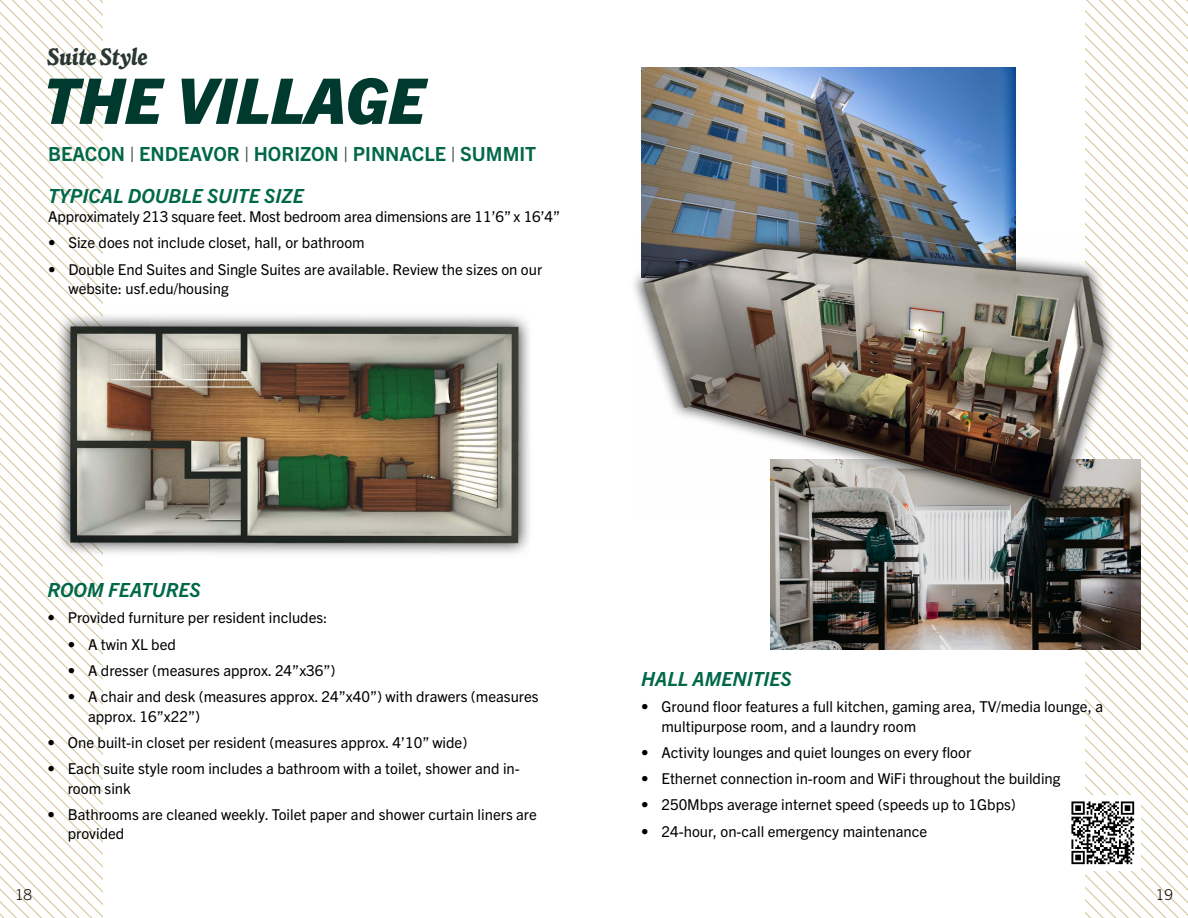
<style>
.page{position:relative;width:1188px;height:918px;background:#fff}
.page>*{position:absolute;margin:0;border:0;box-sizing:border-box;transform-origin:0 0}
.t1{font:italic 800 63px "Trade Gothic Next LT Pro";color:#003a2f}
.t2{font:italic 700 condensed 22.95px "New Spirit";color:#2a3834}
.t3{font:italic 700 19.5px "Trade Gothic Next LT Pro";color:#006848}
.t4{font:700 19.5px "Trade Gothic Next LT Pro";color:#006848}
.t5{font:15px/19.5px "Trade Gothic Next LT Pro";color:#000}
.t6{font:300 15px "Trade Gothic Next LT Pro";color:#000}
.s1{font-weight:300;color:#2a3834}
</style>
<div class="page">
<svg style="left:0;top:0;width:102px;height:107px"></svg>
<svg style="left:0;top:107px;width:102px;height:811px"></svg>
<svg style="left:1086px;top:0;width:102px;height:107px"></svg>
<svg style="left:1086px;top:107px;width:102px;height:811px"></svg>
<img style="left:770px;top:459px;width:371px;height:190px">
<img style="left:1071px;top:795px;width:70px;height:76px">
<img style="left:641px;top:68px;width:375px;height:165px">
<div style="left:630px;top:233px;width:487px;height:287px;background:#000;opacity:.75"></div>
<img style="left:637px;top:233px;width:474px;height:285px">
<img style="left:55px;top:310px;width:473px;height:249px">
<h2 class="t2" style="left:47px;top:43px;width:102px">Suite Style</h2>
<h1 class="t1" style="left:43px;top:57px;width:384px">THE VILLAGE</h1>
<h3 class="t4" style="left:48px;top:140px;width:490px">BEACON <span class="s1">|</span> ENDEAVOR <span class="s1">|</span> HORIZON <span class="s1">|</span> PINNACLE <span class="s1">|</span> SUMMIT</h3>
<h3 class="t3" style="left:48px;top:182px;width:257px">TYPICAL DOUBLE SUITE SIZE</h3>
<p class="t5" style="left:48px;top:206px;width:514px">Approximately 213 square feet. Most bedroom area dimensions are 11’6” x 16’4”</p>
<p class="t5" style="left:48px;top:232px;width:318px">• Size does not include closet, hall, or bathroom</p>
<p class="t5" style="left:68px;top:258px;width:475px;text-indent:-20px">• Double End Suites and Single Suites are available. Review the sizes on our website: usf.edu/housing</p>
<h3 class="t3" style="left:48px;top:577px;width:155px">ROOM FEATURES</h3>
<p class="t5" style="left:48px;top:607px;width:281px">• Provided furniture per resident includes:</p>
<p class="t5" style="left:68px;top:633px;width:110px">• A twin XL bed</p>
<p class="t5" style="left:68px;top:660px;width:269px">• A dresser (measures approx. 24”x36”)</p>
<p class="t5" style="left:88px;top:686px;width:452px;text-indent:-20px">• A chair and desk (measures approx. 24”x40”) with drawers (measures approx. 16”x22”)</p>
<p class="t5" style="left:48px;top:732px;width:421px">• One built-in closet per resident (measures approx. 4’10” wide)</p>
<p class="t5" style="left:68px;top:758px;width:454px;text-indent:-20px">• Each suite style room includes a bathroom with a toilet, shower and in&shy;room sink</p>
<p class="t5" style="left:68px;top:804px;width:471px;text-indent:-20px">• Bathrooms are cleaned weekly. Toilet paper and shower curtain liners are provided</p>
<h3 class="t3" style="left:641px;top:665px;width:152px">HALL AMENITIES</h3>
<p class="t5" style="left:662px;top:696px;width:443px;text-indent:-20px">• Ground floor features a full kitchen, gaming area, TV/media lounge, a multipurpose room, and a laundry room</p>
<p class="t5" style="left:641px;top:742px;width:331px">• Activity lounges and quiet lounges on every floor</p>
<p class="t5" style="left:641px;top:768px;width:421px">• Ethernet connection in-room and WiFi throughout the building</p>
<p class="t5" style="left:641px;top:794px;width:376px">• 250Mbps average internet speed (speeds up to 1Gbps)</p>
<p class="t5" style="left:641px;top:820px;width:287px">• 24-hour, on-call emergency maintenance</p>
<p class="t6" style="left:15px;top:884px;width:19px">18</p>
<p class="t6" style="left:1156px;top:884px;width:19px">19</p>
</div>
